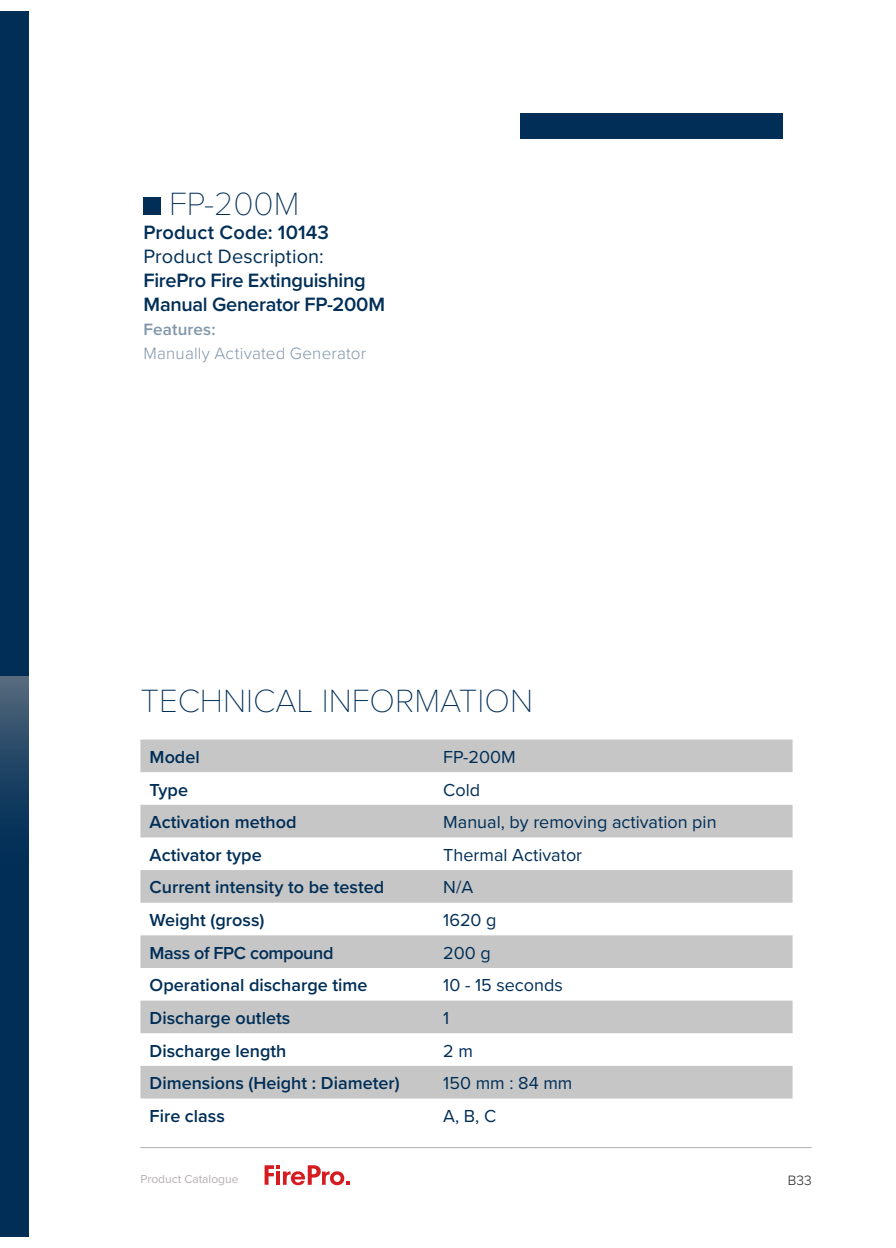
<style>
.page{position:relative;width:896px;height:1248px;background:#fff}
.page>*{position:absolute;margin:0;border:0;box-sizing:border-box;transform-origin:0 0}
.t1{font:100 33.4px "Proxima Nova T";color:#002e57}
.t2{font:600 20px/24px "Proxima Nova";letter-spacing:-.015em;color:#002e57}
.t3{font:20px "Proxima Nova";letter-spacing:.005em;color:#002e57}
.t4{font:600 20px "Proxima Nova";letter-spacing:.01em;color:#002e57}
.t5{font:600 18px "Proxima Nova";color:#002e57}
.t6{font:18px "Proxima Nova";color:#002e57}
.t7{font:600 18px "Proxima Nova";letter-spacing:-.02em;color:#002e57}
.t8{font:300 17px "Proxima Nova";letter-spacing:.01em;color:#8096ab}
.t9{font:600 17px "Proxima Nova";letter-spacing:.01em;color:#8096ab}
.t10{font:300 14px "Proxima Nova";color:#1d1d1b}
.t11{font:12px "Proxima Nova";color:#b4afb0}
</style>
<div class="page">
<div style="left:0;top:11px;width:28px;height:1225px;background:#002e57"></div>
<div style="left:0;top:676px;width:28px;height:230px;background:linear-gradient(to bottom,#4b6278,#002250)"></div>
<svg style="left:140px;top:739px;width:652px;height:359px;fill:#c6c6c6"></svg>
<div style="left:520px;top:113px;width:262px;height:26px;background:#002e57"></div>
<div style="left:143px;top:198px;width:17px;height:17px;background:#002e57"></div>
<svg style="left:265px;top:1165px;width:85px;height:20px"></svg>
<hr style="left:140px;top:1147px;width:671px;height:1px;background:#b4afb0">
<h1 class="t1" style="left:169px;top:178px;width:132px">FP-200M</h1>
<p class="t4" style="left:143px;top:217px;width:187px">Product Code: 10143</p>
<p class="t3" style="left:143px;top:241px;width:182px">Product Description:</p>
<p class="t2" style="left:143px;top:267px;width:243px">FirePro Fire Extinguishing<br>Manual Generator FP-200M</p>
<p class="t9" style="left:143px;top:316px;width:74px">Features:</p>
<p class="t8" style="left:143px;top:340px;width:224px">Manually Activated Generator</p>
<h1 class="t1" style="left:140px;top:675px;width:394px">TECHNICAL INFORMATION</h1>
<p class="t5" style="left:150px;top:743px;width:52px">Model</p>
<p class="t6" style="left:443px;top:743px;width:74px">FP-200M</p>
<p class="t5" style="left:150px;top:776px;width:40px">Type</p>
<p class="t6" style="left:443px;top:776px;width:38px">Cold</p>
<p class="t5" style="left:150px;top:808px;width:148px">Activation method</p>
<p class="t6" style="left:443px;top:808px;width:275px">Manual, by removing activation pin</p>
<p class="t5" style="left:150px;top:841px;width:114px">Activator type</p>
<p class="t6" style="left:443px;top:841px;width:140px">Thermal Activator</p>
<p class="t5" style="left:150px;top:874px;width:236px">Current intensity to be tested</p>
<p class="t6" style="left:443px;top:874px;width:31px">N/A</p>
<p class="t5" style="left:150px;top:906px;width:116px">Weight (gross)</p>
<p class="t6" style="left:443px;top:906px;width:55px">1620 g</p>
<p class="t7" style="left:150px;top:939px;width:185px">Mass of FPC compound</p>
<p class="t6" style="left:443px;top:939px;width:49px">200 g</p>
<p class="t5" style="left:150px;top:971px;width:219px">Operational discharge time</p>
<p class="t6" style="left:443px;top:971px;width:121px">10 - 15 seconds</p>
<p class="t5" style="left:150px;top:1004px;width:142px">Discharge outlets</p>
<p class="t6" style="left:443px;top:1004px;width:8px">1</p>
<p class="t5" style="left:150px;top:1037px;width:138px">Discharge length</p>
<p class="t6" style="left:443px;top:1037px;width:31px">2 m</p>
<p class="t5" style="left:150px;top:1069px;width:252px">Dimensions (Height : Diameter)</p>
<p class="t6" style="left:443px;top:1069px;width:131px">150 mm : 84 mm</p>
<p class="t5" style="left:150px;top:1102px;width:77px">Fire class</p>
<p class="t6" style="left:443px;top:1102px;width:54px">A, B, C</p>
<p class="t11" style="left:140px;top:1170px;width:100px">Product Catalogue</p>
<p class="t10" style="left:788px;top:1169px;width:25px">B33</p>
</div>
